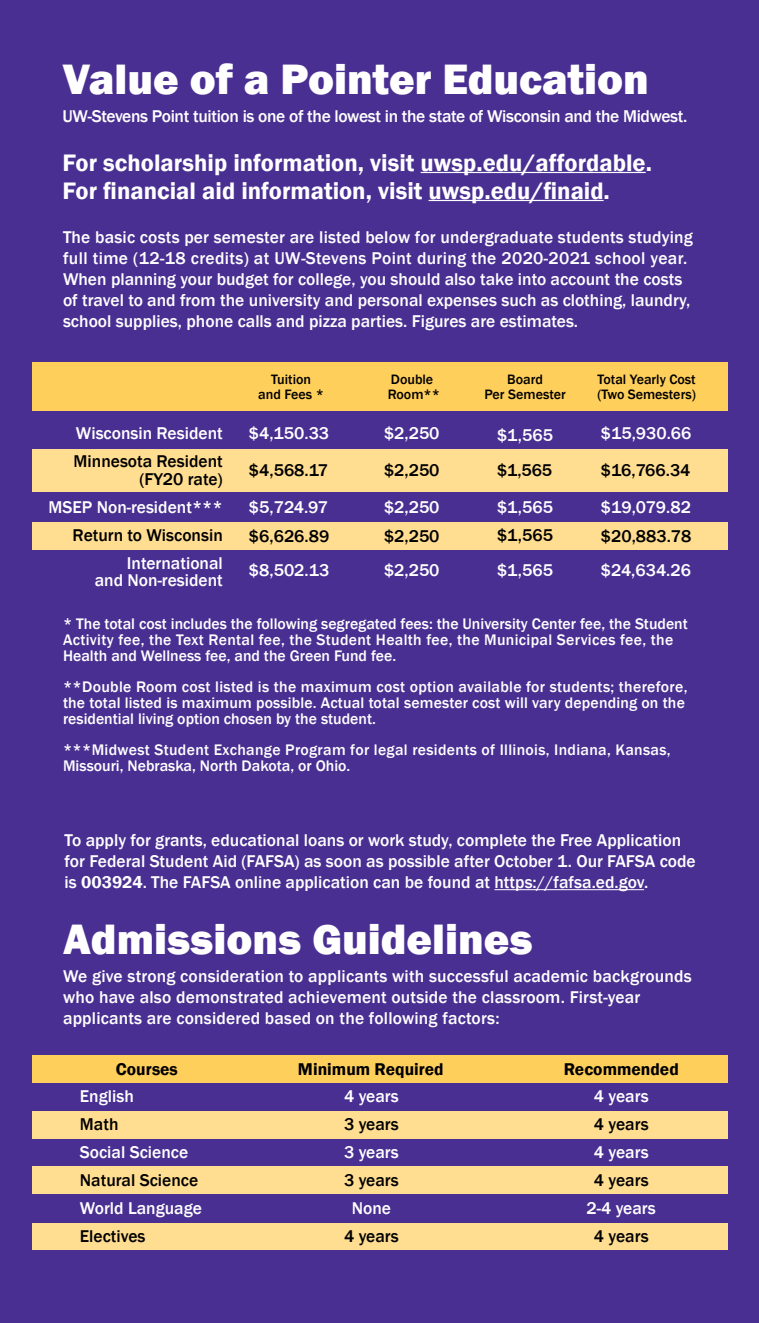
<style>
.page{position:relative;width:759px;height:1323px;background:#492f92}
.page>*{position:absolute;margin:0;border:0;box-sizing:border-box;transform-origin:0 0}
.t1{font:800 43.75px "Franklin Gothic";color:#fff}
.t2{font:600 24.5px/28px "Franklin Gothic";color:#fff}
.t3{font:500 17.5px/21px "Franklin Gothic";color:#fff}
.t4{font:500 17.5px/17.5px "Franklin Gothic";color:#000;text-align:right}
.t5{font:500 17.5px "Franklin Gothic";letter-spacing:-.02em;color:#fff}
.t6{font:600 17.5px "Franklin Gothic";color:#000}
.t7{font:500 15.75px/15.8px "Franklin Gothic";letter-spacing:.01em;color:#fff}
.t8{font:500 14px/15.8px "Franklin Gothic";color:#000;text-align:center}
.s1{font-weight:600}
</style>
<div class="page">
<div style="left:32px;top:522px;width:695px;height:28px;background:#ffdd91"></div>
<div style="left:32px;top:449px;width:695px;height:42px;background:#ffdd91"></div>
<div style="left:32px;top:362px;width:695px;height:49px;background:#ffcf5b"></div>
<hr style="left:420px;top:172px;width:225px;height:1px;background:#fff">
<hr style="left:428px;top:200px;width:175px;height:1px;background:#fff">
<hr style="left:494px;top:889px;width:150px;height:1px;background:#fff">
<div style="left:32px;top:1111px;width:695px;height:27px;background:#ffdd91"></div>
<div style="left:32px;top:1166px;width:695px;height:28px;background:#ffdd91"></div>
<div style="left:32px;top:1223px;width:695px;height:26px;background:#ffdd91"></div>
<div style="left:32px;top:1055px;width:695px;height:28px;background:#ffcf5b"></div>
<h1 class="t1" style="left:62px;top:51px;width:587px">Value of a Pointer Education</h1>
<p class="t5" style="left:62px;top:105px;width:626px">UW-Stevens Point tuition is one of the lowest in the state of Wisconsin and the Midwest.</p>
<h2 class="t2" style="left:62px;top:149px;width:591px">For scholarship information, visit uwsp.edu/affordable.<br>For financial aid information, visit uwsp.edu/finaid.</h2>
<p class="t3" style="left:63px;top:227px;width:631px">The basic costs per semester are listed below for undergraduate students studying full time (12-18 credits) at UW-Stevens Point during the 2020-2021 school year.<br>When planning your budget for college, you should also take into account the costs of travel to and from the university and personal expenses such as clothing, laundry, school supplies, phone calls and pizza parties. Figures are estimates.</p>
<p class="t3" style="left:76px;top:423px;width:148px">Wisconsin Resident</p>
<p class="t4" style="left:74px;top:453px;width:151px">Minnesota Resident (FY20 rate)</p>
<p class="t3" style="left:48px;top:496px;width:176px">MSEP Non-resident***</p>
<p class="t4" style="left:73px;top:526px;width:152px">Return to Wisconsin</p>
<p class="t3" style="left:95px;top:554px;width:130px;line-height:17.5px;text-align:right">International and Non-resident</p>
<p class="t8" style="left:258px;top:371px;width:67px">Tuition and Fees *</p>
<p class="t8" style="left:387px;top:371px;width:54px;text-align:left">Double<br>Room**</p>
<p class="t8" style="left:484px;top:371px;width:83px">Board<br>Per Semester</p>
<p class="t8" style="left:597px;top:371px;width:100px;text-align:left">Total Yearly Cost (Two Semesters)</p>
<p class="t3" style="left:497px;top:425px;width:57px">$1,565</p>
<p class="t4" style="left:497px;top:462px;width:57px">$1,565</p>
<p class="t3" style="left:497px;top:497px;width:57px">$1,565</p>
<p class="t4" style="left:497px;top:527px;width:57px">$1,565</p>
<p class="t3" style="left:497px;top:560px;width:57px">$1,565</p>
<p class="t3" style="left:601px;top:423px;width:92px">$15,930.66</p>
<p class="t4" style="left:601px;top:461px;width:91px">$16,766.34</p>
<p class="t3" style="left:601px;top:496px;width:91px">$19,079.82</p>
<p class="t4" style="left:601px;top:528px;width:92px">$20,883.78</p>
<p class="t3" style="left:601px;top:559px;width:92px">$24,634.26</p>
<p class="t3" style="left:249px;top:423px;width:82px">$4,150.33</p>
<p class="t4" style="left:249px;top:461px;width:81px">$4,568.17</p>
<p class="t3" style="left:249px;top:496px;width:81px">$5,724.97</p>
<p class="t4" style="left:249px;top:528px;width:82px">$6,626.89</p>
<p class="t3" style="left:249px;top:559px;width:82px">$8,502.13</p>
<p class="t3" style="left:384px;top:423px;width:57px">$2,250</p>
<p class="t4" style="left:384px;top:461px;width:57px">$2,250</p>
<p class="t3" style="left:384px;top:496px;width:57px">$2,250</p>
<p class="t4" style="left:384px;top:528px;width:57px">$2,250</p>
<p class="t3" style="left:384px;top:559px;width:57px">$2,250</p>
<p class="t7" style="left:63px;top:616px;width:626px">* The total cost includes the following segregated fees: the University Center fee, the Student<br>Activity fee, the Text Rental fee, the Student Health fee, the Municipal Services fee, the<br>Health and Wellness fee, and the Green Fund fee.</p>
<p class="t7" style="left:63px;top:679px;width:626px">**Double Room cost listed is the maximum cost option available for students; therefore, the total listed is maximum possible. Actual total semester cost will vary depending on the residential living option chosen by the student.</p>
<p class="t7" style="left:63px;top:742px;width:609px">***Midwest Student Exchange Program for legal residents of Illinois, Indiana, Kansas,<br>Missouri, Nebraska, North Dakota, or Ohio.</p>
<p class="t3" style="left:65px;top:830px;width:632px">To apply for grants, educational loans or work study, complete the Free Application for Federal Student Aid (FAFSA) as soon as possible after October 1. Our FAFSA code is <span class="s1">003924</span>. The FAFSA online application can be found at https://fafsa.ed.gov.</p>
<h1 class="t1" style="left:63px;top:911px;width:471px">Admissions Guidelines</h1>
<p class="t3" style="left:63px;top:965px;width:630px">We give strong consideration to applicants with successful academic backgrounds who have also demonstrated achievement outside the classroom. First-year applicants are considered based on the following factors:</p>
<p class="t6" style="left:116px;top:1059px;width:63px">Courses</p>
<p class="t6" style="left:298px;top:1059px;width:147px">Minimum Required</p>
<p class="t6" style="left:563px;top:1059px;width:116px">Recommended</p>
<p class="t3" style="left:80px;top:1086px;width:55px">English</p>
<p class="t4" style="left:80px;top:1116px;width:40px">Math</p>
<p class="t3" style="left:80px;top:1142px;width:110px">Social Science</p>
<p class="t4" style="left:80px;top:1172px;width:120px">Natural Science</p>
<p class="t3" style="left:80px;top:1198px;width:124px">World Language</p>
<p class="t4" style="left:80px;top:1228px;width:67px">Electives</p>
<p class="t3" style="left:594px;top:1086px;width:56px">4 years</p>
<p class="t4" style="left:594px;top:1116px;width:56px">4 years</p>
<p class="t3" style="left:594px;top:1142px;width:56px">4 years</p>
<p class="t4" style="left:594px;top:1172px;width:56px">4 years</p>
<p class="t3" style="left:586px;top:1198px;width:71px">2-4 years</p>
<p class="t4" style="left:594px;top:1228px;width:56px">4 years</p>
<p class="t3" style="left:344px;top:1086px;width:56px">4 years</p>
<p class="t4" style="left:344px;top:1116px;width:56px">3 years</p>
<p class="t3" style="left:344px;top:1142px;width:56px">3 years</p>
<p class="t4" style="left:344px;top:1172px;width:56px">3 years</p>
<p class="t3" style="left:352px;top:1198px;width:41px">None</p>
<p class="t4" style="left:344px;top:1228px;width:56px">4 years</p>
</div>
